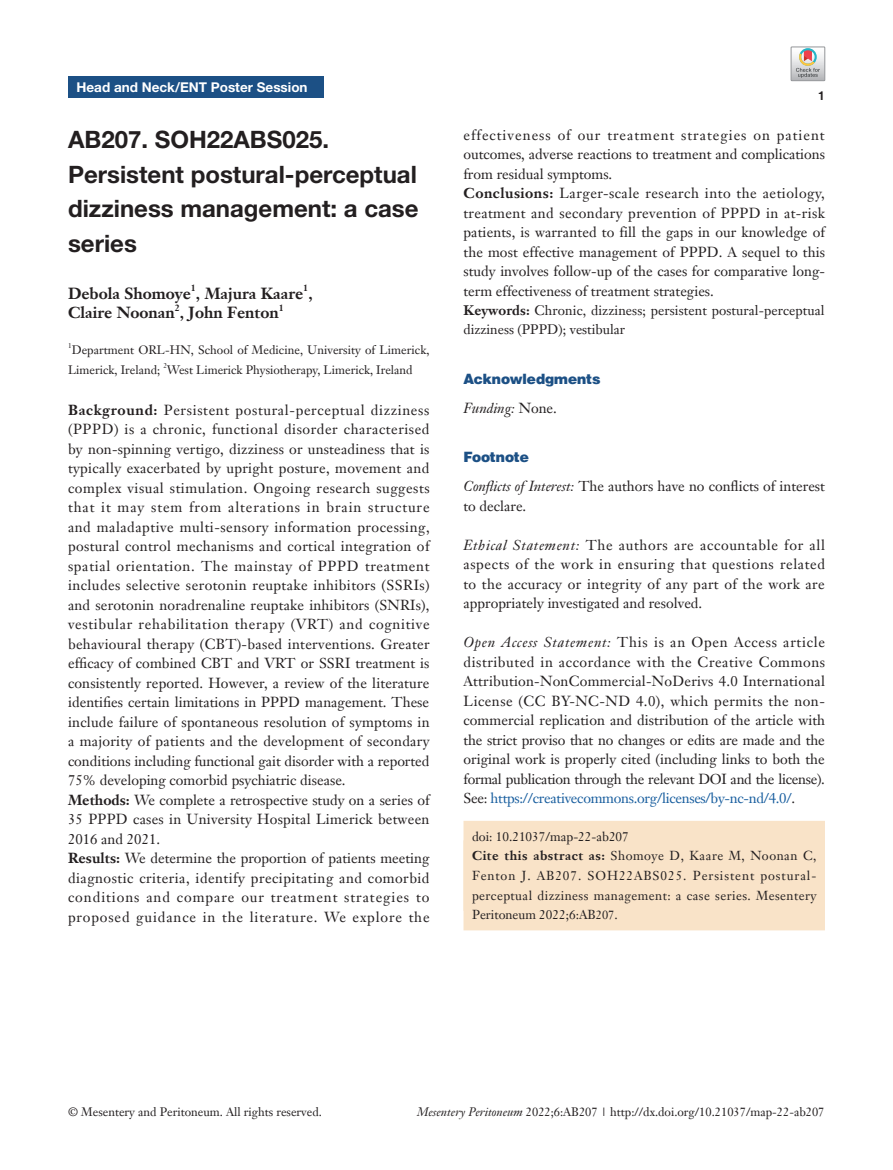
<style>
.page{position:relative;width:893px;height:1170px;background:#fff}
.page>*{position:absolute;margin:0;border:0;box-sizing:border-box;transform-origin:0 0}
.t1{font:700 24px/34.5px "Helvetica Neue LT Pro";color:#231f20}
.t2{font:700 15.75px "Janson Text LT";color:#231f20}
.t3{font:14.25px/19.5px "Janson Text LT";letter-spacing:.015em;color:#231f20}
.t4{font:900 14.25px "Helvetica";color:#1c5085}
.t5{font:italic 14.25px "Janson Text LT";color:#231f20}
.t6{font:13.5px/19.5px "Janson Text LT";letter-spacing:.005em;color:#231f20}
.t7{font:700 13.5px "Helvetica Neue LT Pro";color:#fff}
.t8{font:12.75px/19.5px "Janson Text LT";letter-spacing:.035em;color:#231f20}
.t9{font:12px/19.5px "Janson Text LT";color:#231f20}
.t10{font:700 12px "Helvetica";color:#231f20}
.t11{font:700 9.15px "Janson Text LT";color:#231f20}
.t12{font:7.05px "Janson Text LT";color:#231f20}
.s1{font-weight:700}
.s2{font-style:normal}
.s3{font-style:italic}
.s4{color:#175d9e}
.s5{font-size:12px}
</style>
<div class="page">
<div style="left:463px;top:820px;width:362px;height:90px;background:#f9e3c8"></div>
<div style="left:463px;top:840px;width:362px;height:90px;background:#f9e3c8"></div>
<svg style="left:791px;top:47px;width:34px;height:34px"></svg>
<div style="left:68px;top:77px;width:255px;height:21px;background:#1c5085"></div>
<p class="t7" style="left:77px;top:79px;width:233px">Head and Neck/ENT Poster Session</p>
<h1 class="t1" style="left:68px;top:122px;width:352px">AB207. SOH22ABS025.<br>Persistent postural-perceptual dizziness management: a case series</h1>
<p class="t2" style="left:68px;top:283px;width:246px">Debola Shomoye , Majura Kaare ,</p>
<p class="t11" style="left:191px;top:282px;width:7px">1</p>
<p class="t11" style="left:303px;top:282px;width:7px">1</p>
<p class="t2" style="left:68px;top:302px;width:212px">Claire Noonan , John Fenton</p>
<p class="t11" style="left:175px;top:301px;width:7px">2</p>
<p class="t11" style="left:279px;top:301px;width:7px">1</p>
<p class="t12" style="left:68px;top:341px;width:5px">1</p>
<p class="t9" style="left:68px;top:340px;width:363px;text-indent:4px">Department ORL-HN, School of Medicine, University of Limerick,<br>Limerick, Ireland;</p>
<p class="t12" style="left:163px;top:361px;width:5px">2</p>
<p class="t9" style="left:167px;top:359px;width:247px">West Limerick Physiotherapy, Limerick, Ireland</p>
<p class="t3" style="left:68px;top:399px;width:363px"><span class="s1">Background:</span> Persistent postural-perceptual dizziness (PPPD) is a chronic, functional disorder characterised by non-spinning vertigo, dizziness or unsteadiness that is typically exacerbated by upright posture, movement and complex visual stimulation. Ongoing research suggests that it may stem from alterations in brain structure and maladaptive multi-sensory information processing, postural control mechanisms and cortical integration of spatial orientation. The mainstay of PPPD treatment includes selective serotonin reuptake inhibitors (SSRIs) and serotonin noradrenaline reuptake inhibitors (SNRIs), vestibular rehabilitation therapy (VRT) and cognitive behavioural therapy (CBT)-based interventions. Greater efficacy of combined CBT and VRT or SSRI treatment is consistently reported. However, a review of the literature identifies certain limitations in PPPD management. These include failure of spontaneous resolution of symptoms in a majority of patients and the development of secondary conditions including functional gait disorder with a reported 75% developing comorbid psychiatric disease.<br><span class="s1">Methods:</span> We complete a retrospective study on a series of 35 PPPD cases in University Hospital Limerick between 2016 and 2021.<br><span class="s1">Results:</span> We determine the proportion of patients meeting diagnostic criteria, identify precipitating and comorbid conditions and compare our treatment strategies to proposed guidance in the literature. We explore the</p>
<p class="t10" style="left:818px;top:88px;width:8px">1</p>
<p class="t3" style="left:463px;top:125px;width:363px">effectiveness of our treatment strategies on patient outcomes, adverse reactions to treatment and complications from residual symptoms.<br><span class="s1">Conclusions:</span> Larger-scale research into the aetiology, treatment and secondary prevention of PPPD in at-risk patients, is warranted to fill the gaps in our knowledge of the most effective management of PPPD. A sequel to this study involves follow-up of the cases for comparative long&shy;term effectiveness of treatment strategies.</p>
<p class="t6" style="left:463px;top:300px;width:363px"><span class="s1">Keywords:</span> Chronic, dizziness; persistent postural-perceptual dizziness (PPPD); vestibular</p>
<p class="t4" style="left:463px;top:369px;width:139px">Acknowledgments</p>
<p class="t5" style="left:463px;top:399px;width:95px">Funding: <span class="s2">None.</span></p>
<p class="t4" style="left:463px;top:447px;width:67px">Footnote</p>
<p class="t3" style="left:463px;top:476px;width:363px"><span class="s3">Conflicts of Interest:</span> The authors have no conflicts of interest to declare.</p>
<p class="t3" style="left:463px;top:534px;width:363px;text-align:justify"><span class="s3">Ethical Statement:</span> The authors are accountable for all aspects of the work in ensuring that questions related to the accuracy or integrity of any part of the work are appropriately investigated and resolved.</p>
<p class="t3" style="left:463px;top:632px;width:363px;text-align:justify"><span class="s3">Open Access Statement:</span> This is an Open Access article distributed in accordance with the Creative Commons Attribution-NonCommercial-NoDerivs 4.0 International License (CC BY-NC-ND 4.0), which permits the non&shy;commercial replication and distribution of the article with the strict proviso that no changes or edits are made and the original work is properly cited (including links to both the formal publication through the relevant DOI and the license).<br>See: <span class="s4">https://creativecommons.org/licenses/by-nc-nd/4.0/</span>.</p>
<p class="t8" style="left:472px;top:826px;width:346px">doi: 10.21037/map-22-ab207<br><span class="s1">Cite this abstract as:</span> Shomoye D, Kaare M, Noonan C, Fenton J. AB207. SOH22ABS025. Persistent postural&shy;perceptual dizziness management: a case series. Mesentery Peritoneum 2022;6:AB<span class="s5">207</span>.</p>
<p class="t9" style="left:68px;top:1102px;width:255px">© Mesentery and Peritoneum. All rights reserved.</p>
<p class="t9" style="left:417px;top:1102px;width:409px"><span class="s3">Mesentery Peritoneum</span> 2022;6:AB207 | http://dx.doi.org/10.21037/map-22-ab207</p>
</div>
